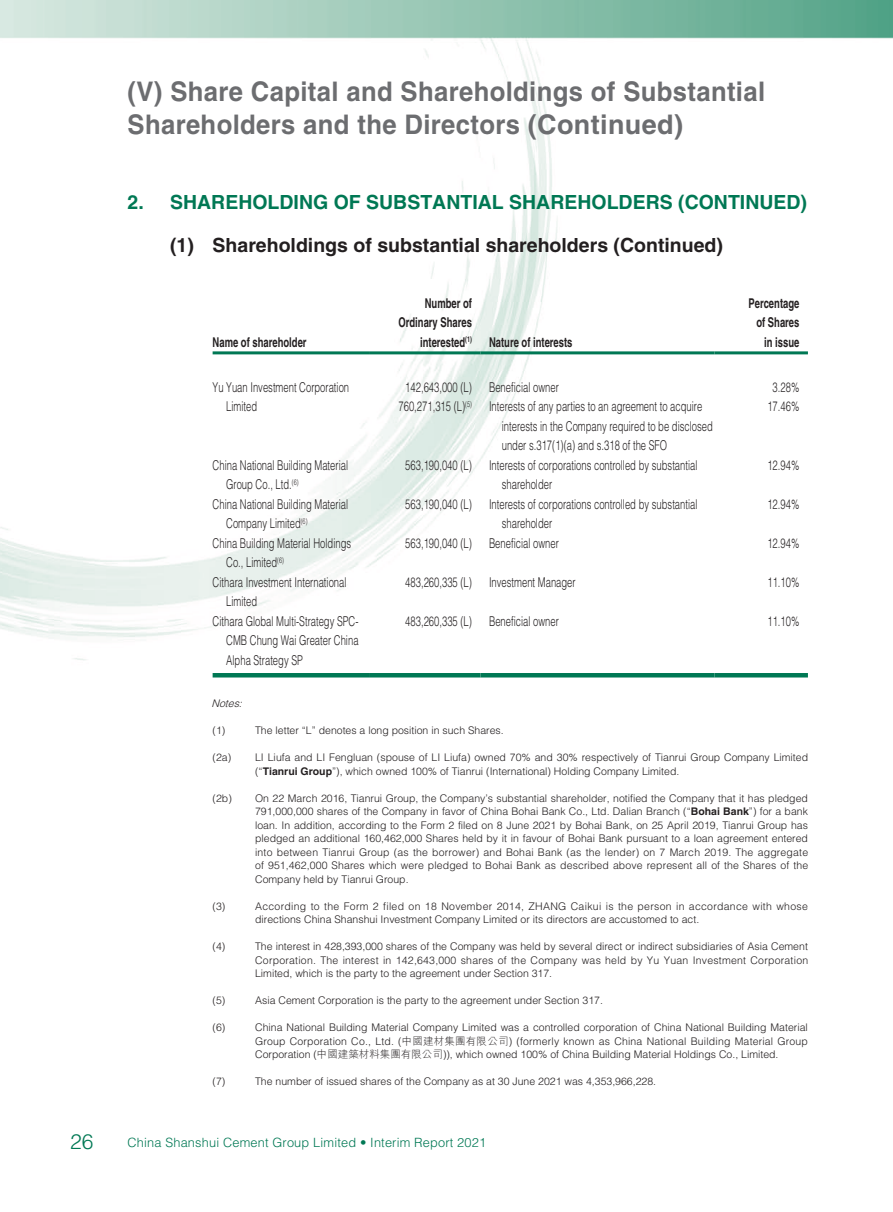
<style>
.page{position:relative;width:893px;height:1212px;background:#fff}
.page>*{position:absolute;margin:0;border:0;box-sizing:border-box;transform-origin:0 0}
.t1{font:700 27px/33px "Helvetica LT Std";letter-spacing:.015em;color:#6c6d70;scale:.95 1}
.t2{font:300 21px "Helvetica LT Std";color:#007854}
.t3{font:700 19.5px "Helvetica LT Std";color:#231f20}
.t4{font:700 19.5px "Helvetica LT Std";color:#007854}
.t5{font:300 13.5px/19.5px "Helvetica LT Std";color:#231f20;scale:.7 1}
.t6{font:700 13.5px/19.5px "Helvetica LT Std";color:#231f20;text-align:right;scale:.7 1}
.t7{font:300 12.75px "Helvetica LT Std";letter-spacing:.015em;color:#007854}
.t8{font:300 10.5px/13.5px "Helvetica LT Std";color:#231f20;text-align:justify}
.t9{font:italic 300 10.5px "Helvetica LT Std";color:#231f20}
.s1{font-weight:700}
.s2{font-family:"M Hei HK"}
</style>
<div class="page">
<img style="left:0;top:0;width:893px;height:678px">
<hr style="left:213px;top:351px;width:157px;height:3px;background:#007854">
<hr style="left:370px;top:351px;width:110px;height:3px;background:#007854">
<hr style="left:480px;top:351px;width:234px;height:3px;background:#007854">
<hr style="left:714px;top:351px;width:94px;height:3px;background:#007854">
<hr style="left:213px;top:673px;width:157px;height:4px;background:#007854">
<hr style="left:370px;top:673px;width:110px;height:4px;background:#007854">
<hr style="left:480px;top:673px;width:234px;height:4px;background:#007854">
<hr style="left:714px;top:673px;width:94px;height:4px;background:#007854">
<h1 class="t1" style="left:128px;top:75px;width:673px">(V) Share Capital and Shareholdings of Substantial<br>Shareholders and the Directors (Continued)</h1>
<h3 class="t4" style="left:128px;top:190px;width:681px">2. SHAREHOLDING OF SUBSTANTIAL SHAREHOLDERS (CONTINUED)</h3>
<h3 class="t3" style="left:170px;top:233px;width:554px">(1) Shareholdings of substantial shareholders (Continued)</h3>
<p class="t6" style="left:213px;top:332px;width:136px">Name of shareholder</p>
<p class="t6" style="left:398px;top:293px;width:107px">Number of<br>Ordinary Shares interested<sup>(1)</sup></p>
<p class="t6" style="left:489px;top:332px;width:121px">Nature of interests</p>
<p class="t6" style="left:748px;top:293px;width:74px">Percentage of Shares in issue</p>
<p class="t5" style="left:226px;top:377px;width:177px;text-indent:-14px">Yu Yuan Investment Corporation<br>Limited</p>
<p class="t5" style="left:405px;top:377px;width:97px">142,643,000 (L)</p>
<p class="t5" style="left:489px;top:377px;width:101px">Beneficial owner</p>
<p class="t5" style="left:773px;top:377px;width:40px">3.28%</p>
<p class="t5" style="left:399px;top:396px;width:106px">760,271,315 (L)<sup>(5)</sup></p>
<p class="t5" style="left:502px;top:396px;width:303px;text-indent:-13px">Interests of any parties to an agreement to acquire interests in the Company required to be disclosed under s.317(1)(a) and s.318 of the SFO</p>
<p class="t5" style="left:767px;top:396px;width:47px">17.46%</p>
<p class="t5" style="left:226px;top:455px;width:176px;text-indent:-14px">China National Building Material<br>Group Co., Ltd.<sup>(6)</sup></p>
<p class="t5" style="left:405px;top:455px;width:97px">563,190,040 (L)</p>
<p class="t5" style="left:502px;top:455px;width:281px;text-indent:-13px">Interests of corporations controlled by substantial shareholder</p>
<p class="t5" style="left:767px;top:455px;width:47px">12.94%</p>
<p class="t5" style="left:226px;top:494px;width:176px;text-indent:-14px">China National Building Material<br>Company Limited<sup>(6)</sup></p>
<p class="t5" style="left:405px;top:494px;width:97px">563,190,040 (L)</p>
<p class="t5" style="left:502px;top:494px;width:281px;text-indent:-13px">Interests of corporations controlled by substantial shareholder</p>
<p class="t5" style="left:767px;top:494px;width:47px">12.94%</p>
<p class="t5" style="left:226px;top:533px;width:180px;text-indent:-14px">China Building Material Holdings<br>Co., Limited<sup>(6)</sup></p>
<p class="t5" style="left:405px;top:533px;width:97px">563,190,040 (L)</p>
<p class="t5" style="left:489px;top:533px;width:101px">Beneficial owner</p>
<p class="t5" style="left:767px;top:533px;width:47px">12.94%</p>
<p class="t5" style="left:226px;top:572px;width:173px;text-indent:-14px">Cithara Investment International<br>Limited</p>
<p class="t5" style="left:405px;top:572px;width:97px">483,260,335 (L)</p>
<p class="t5" style="left:489px;top:572px;width:125px">Investment Manager</p>
<p class="t5" style="left:767px;top:572px;width:47px">11.10%</p>
<p class="t5" style="left:226px;top:611px;width:191px;text-align:justify;text-indent:-14px">Cithara Global Multi-Strategy SPC-CMB Chung Wai Greater China Alpha Strategy SP</p>
<p class="t5" style="left:405px;top:611px;width:97px">483,260,335 (L)</p>
<p class="t5" style="left:489px;top:611px;width:101px">Beneficial owner</p>
<p class="t5" style="left:767px;top:611px;width:47px">11.10%</p>
<p class="t9" style="left:212px;top:697px;width:35px">Notes:</p>
<p class="t8" style="left:213px;top:723px;width:14px">(1)</p>
<p class="t8" style="left:255px;top:723px;width:250px">The letter “L” denotes a long position in such Shares.</p>
<p class="t8" style="left:213px;top:750px;width:20px">(2a)</p>
<p class="t8" style="left:255px;top:750px;width:554px">LI Liufa and LI Fengluan (spouse of LI Liufa) owned 70% and 30% respectively of Tianrui Group Company Limited (“<span class="s1">Tianrui Group</span>”), which owned 100% of Tianrui (International) Holding Company Limited.</p>
<p class="t8" style="left:213px;top:791px;width:21px">(2b)</p>
<p class="t8" style="left:255px;top:791px;width:555px">On 22 March 2016, Tianrui Group, the Company’s substantial shareholder, notified the Company that it has pledged 791,000,000 shares of the Company in favor of China Bohai Bank Co., Ltd. Dalian Branch (“<span class="s1">Bohai Bank</span>”) for a bank loan. In addition, according to the Form 2 filed on 8 June 2021 by Bohai Bank, on 25 April 2019, Tianrui Group has pledged an additional 160,462,000 Shares held by it in favour of Bohai Bank pursuant to a loan agreement entered into between Tianrui Group (as the borrower) and Bohai Bank (as the lender) on 7 March 2019. The aggregate of 951,462,000 Shares which were pledged to Bohai Bank as described above represent all of the Shares of the Company held by Tianrui Group.</p>
<p class="t8" style="left:213px;top:899px;width:14px">(3)</p>
<p class="t8" style="left:255px;top:899px;width:554px">According to the Form 2 filed on 18 November 2014, ZHANG Caikui is the person in accordance with whose directions China Shanshui Investment Company Limited or its directors are accustomed to act.</p>
<p class="t8" style="left:213px;top:939px;width:14px">(4)</p>
<p class="t8" style="left:255px;top:939px;width:555px">The interest in 428,393,000 shares of the Company was held by several direct or indirect subsidiaries of Asia Cement Corporation. The interest in 142,643,000 shares of the Company was held by Yu Yuan Investment Corporation Limited, which is the party to the agreement under Section 317.</p>
<p class="t8" style="left:213px;top:993px;width:14px">(5)</p>
<p class="t8" style="left:255px;top:993px;width:349px">Asia Cement Corporation is the party to the agreement under Section 317.</p>
<p class="t8" style="left:213px;top:1020px;width:14px">(6)</p>
<p class="t8" style="left:255px;top:1020px;width:554px">China National Building Material Company Limited was a controlled corporation of China National Building Material Group Corporation Co., Ltd. (<span class="s2">中國建材集團有限公司</span>) (formerly known as China National Building Material Group Corporation (<span class="s2">中國建築材料集團有限公司</span>)), which owned 100% of China Building Material Holdings Co., Limited.</p>
<p class="t8" style="left:213px;top:1074px;width:14px">(7)</p>
<p class="t8" style="left:255px;top:1074px;width:402px">The number of issued shares of the Company as at 30 June 2021 was 4,353,966,228.</p>
<h2 class="t2" style="left:70px;top:1128px;width:25px">26</h2>
<p class="t7" style="left:128px;top:1134px;width:360px">China Shanshui Cement Group Limited • Interim Report 2021</p>
</div>
